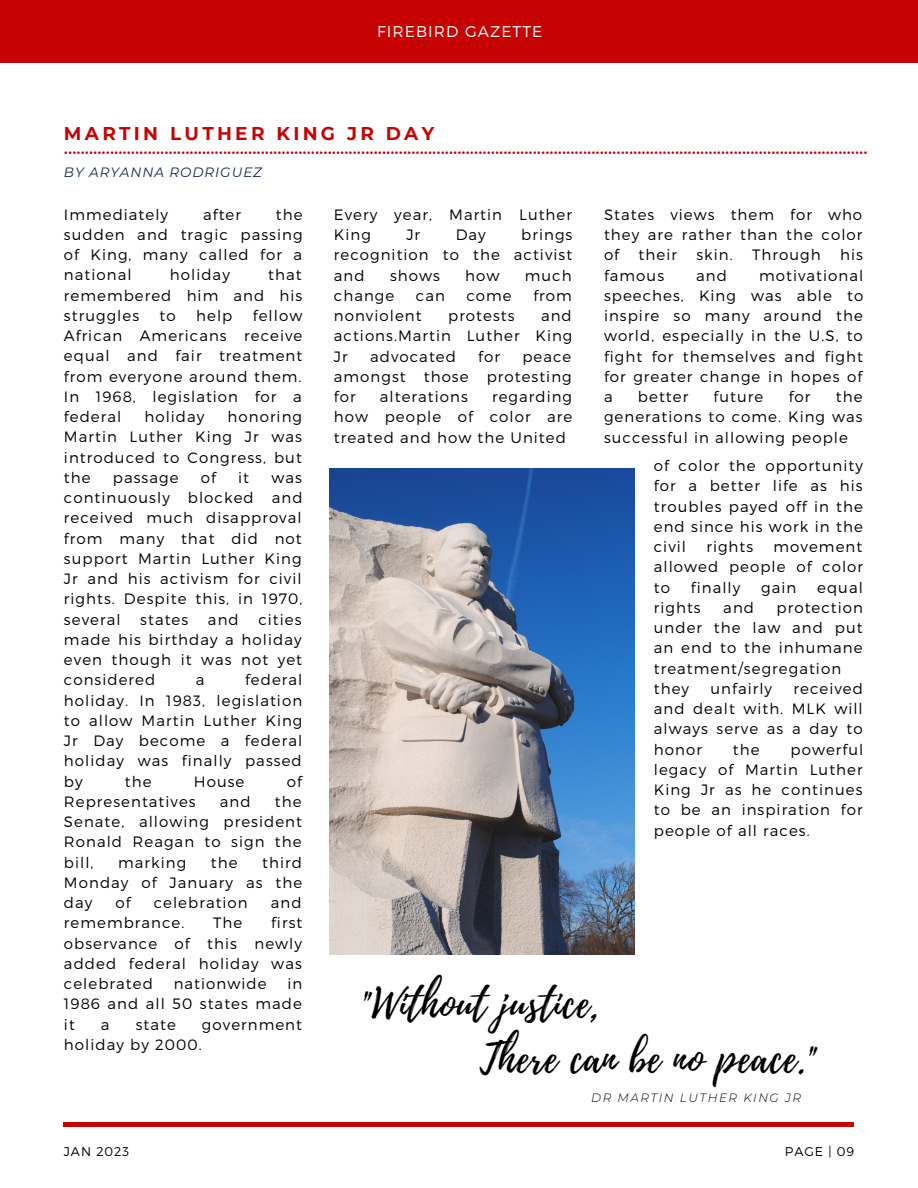
<style>
.page{position:relative;width:918px;height:1188px;background:#fff}
.page>*{position:absolute;margin:0;border:0;box-sizing:border-box;transform-origin:0 0}
.t1{font:40.5px/54.2px "Playlist Script";letter-spacing:.02em;color:#000}
.t2{font:500 18.45px "Montserrat";color:#c60303}
.t3{font:700 18.45px "Montserrat";letter-spacing:.18em;color:#c60303}
.t4{font:300 15.6px "Montserrat";letter-spacing:.07em;color:#fff}
.t5{font:300 15px/20.2px "Montserrat";letter-spacing:.07em;color:#000;text-align:justify}
.t6{font:italic 13.5px "Montserrat";letter-spacing:.07em;color:#17274b}
.t7{font:300 12.75px "Montserrat";letter-spacing:.07em;color:#000}
.t8{font:italic 300 12px "Montserrat";letter-spacing:.125em;color:#000}
</style>
<div class="page">
<div style="left:0;top:0;width:918px;height:63px;background:#c60303"></div>
<hr style="left:63px;top:1123px;width:791px;height:3px;background:#c60303">
<img style="left:329px;top:469px;width:305px;height:486px">
<p class="t4" style="left:377px;top:22px;width:167px">FIREBIRD GAZETTE</p>
<p class="t3" style="left:64px;top:122px;width:372px">MARTIN LUTHER KING JR DAY</p>
<p class="t2" style="left:64px;top:137px;width:805px">................................................................................................................................................................................................</p>
<p class="t6" style="left:64px;top:164px;width:200px">BY ARYANNA RODRIGUEZ</p>
<p class="t5" style="left:64px;top:203px;width:106px">Immediately</p>
<p class="t5" style="left:203px;top:203px;width:39px">after</p>
<p class="t5" style="left:64px;top:203px;width:240px;text-indent:212px">the sudden and tragic passing of King, many called for a national</p>
<p class="t5" style="left:604px;top:204px;width:260px">States views them for who they are rather than the color of</p>
<p class="t5" style="left:334px;top:204px;width:240px">Every year, Martin Luther<br>King</p>
<p class="t5" style="left:334px;top:224px;width:240px;text-indent:187px">brings recognition to the activist and</p>
<p class="t5" style="left:406px;top:224px;width:15px">Jr</p>
<p class="t5" style="left:456px;top:224px;width:32px">Day</p>
<p class="t5" style="left:639px;top:244px;width:40px">their</p>
<p class="t5" style="left:696px;top:244px;width:38px">skin.</p>
<p class="t5" style="left:752px;top:244px;width:70px">Through</p>
<p class="t5" style="left:840px;top:244px;width:24px">his</p>
<p class="t5" style="left:604px;top:264px;width:62px">famous</p>
<p class="t5" style="left:696px;top:264px;width:32px">and</p>
<p class="t5" style="left:64px;top:264px;width:240px;text-indent:204px">that remembered him and his struggles</p>
<p class="t5" style="left:170px;top:264px;width:62px">holiday</p>
<p class="t5" style="left:390px;top:264px;width:51px">shows</p>
<p class="t5" style="left:465px;top:264px;width:36px">how</p>
<p class="t5" style="left:525px;top:264px;width:48px">much</p>
<p class="t5" style="left:334px;top:285px;width:62px">change</p>
<p class="t5" style="left:416px;top:285px;width:31px">can</p>
<p class="t5" style="left:466px;top:285px;width:47px">come</p>
<p class="t5" style="left:533px;top:285px;width:40px">from</p>
<p class="t5" style="left:334px;top:305px;width:89px">nonviolent</p>
<p class="t5" style="left:448px;top:305px;width:68px">protests</p>
<p class="t5" style="left:604px;top:264px;width:261px;text-indent:155px">motivational speeches, King was able to inspire so many around the world, especially in the U.S, to fight for themselves and fight for greater change in hopes of a</p>
<p class="t5" style="left:64px;top:305px;width:240px;text-indent:189px">fellow African Americans receive equal and fair treatment from everyone around them.<br>In 1968, legislation for a federal</p>
<p class="t5" style="left:160px;top:305px;width:18px">to</p>
<p class="t5" style="left:196px;top:305px;width:38px">help</p>
<p class="t5" style="left:334px;top:305px;width:240px;text-indent:207px">and actions.Martin Luther King Jr</p>
<p class="t5" style="left:370px;top:345px;width:87px">advocated</p>
<p class="t5" style="left:478px;top:345px;width:23px">for</p>
<p class="t5" style="left:334px;top:345px;width:239px;text-indent:189px">peace amongst those protesting for</p>
<p class="t5" style="left:638px;top:386px;width:52px">better</p>
<p class="t5" style="left:714px;top:386px;width:51px">future</p>
<p class="t5" style="left:789px;top:386px;width:23px">for</p>
<p class="t5" style="left:334px;top:386px;width:240px;text-indent:158px">regarding how people of color are treated and how the United</p>
<p class="t5" style="left:380px;top:386px;width:89px">alterations</p>
<p class="t5" style="left:604px;top:386px;width:260px;text-indent:232px">the generations to come. King was successful in allowing people</p>
<p class="t5" style="left:64px;top:406px;width:240px;text-indent:164px">honoring Martin Luther King Jr was introduced to Congress, but the</p>
<p class="t5" style="left:144px;top:406px;width:62px">holiday</p>
<p class="t5" style="left:654px;top:455px;width:211px">of color the opportunity for a better life as his troubles payed off in the end since his work in the civil</p>
<p class="t5" style="left:113px;top:467px;width:67px">passage</p>
<p class="t5" style="left:201px;top:467px;width:17px">of</p>
<p class="t5" style="left:238px;top:467px;width:12px">it</p>
<p class="t5" style="left:64px;top:467px;width:240px;text-indent:207px">was continuously blocked and received much disapproval from many that did not support Martin Luther King Jr and his activism for civil rights. Despite this, in 1970, several</p>
<p class="t5" style="left:706px;top:536px;width:48px">rights</p>
<p class="t5" style="left:654px;top:536px;width:211px;text-indent:120px">movement allowed people of color to</p>
<p class="t5" style="left:691px;top:576px;width:51px">finally</p>
<p class="t5" style="left:761px;top:576px;width:37px">gain</p>
<p class="t5" style="left:817px;top:576px;width:47px">equal</p>
<p class="t5" style="left:654px;top:597px;width:48px">rights</p>
<p class="t5" style="left:723px;top:597px;width:32px">and</p>
<p class="t5" style="left:654px;top:597px;width:211px;text-align:left;text-indent:123px">protection under the law and put an end to the inhumane treatment/segregation they</p>
<p class="t5" style="left:140px;top:608px;width:49px">states</p>
<p class="t5" style="left:208px;top:608px;width:32px">and</p>
<p class="t5" style="left:64px;top:608px;width:240px;text-indent:194px">cities made his birthday a holiday even though it was not yet considered</p>
<p class="t5" style="left:64px;top:669px;width:240px;text-indent:181px">federal holiday. In 1983, legislation to allow Martin Luther King Jr Day become a federal holiday was finally passed by</p>
<p class="t5" style="left:196px;top:669px;width:10px">a</p>
<p class="t5" style="left:711px;top:678px;width:63px">unfairly</p>
<p class="t5" style="left:654px;top:678px;width:211px;text-indent:140px">received and dealt with. MLK will always serve as a day to honor</p>
<p class="t5" style="left:654px;top:738px;width:211px;text-indent:137px">powerful legacy of Martin Luther King Jr as he continues to be an inspiration for people of all races.</p>
<p class="t5" style="left:733px;top:738px;width:28px">the</p>
<p class="t5" style="left:125px;top:770px;width:28px">the</p>
<p class="t5" style="left:194px;top:770px;width:52px">House</p>
<p class="t5" style="left:287px;top:770px;width:17px">of</p>
<p class="t5" style="left:64px;top:791px;width:133px">Representatives</p>
<p class="t5" style="left:220px;top:791px;width:32px">and</p>
<p class="t5" style="left:64px;top:791px;width:240px;text-indent:211px">the Senate, allowing president Ronald Reagan to sign the bill,</p>
<p class="t5" style="left:64px;top:851px;width:240px;text-indent:198px">third Monday of January as the day</p>
<p class="t5" style="left:118px;top:851px;width:70px">marking</p>
<p class="t5" style="left:211px;top:851px;width:28px">the</p>
<p class="t5" style="left:116px;top:892px;width:17px">of</p>
<p class="t5" style="left:154px;top:892px;width:96px">celebration</p>
<p class="t5" style="left:271px;top:892px;width:32px">and</p>
<p class="t5" style="left:64px;top:912px;width:122px">remembrance.</p>
<p class="t5" style="left:213px;top:912px;width:31px">The</p>
<p class="t5" style="left:64px;top:912px;width:240px;text-indent:207px">first observance of this newly added federal holiday was celebrated</p>
<h1 class="t1" style="left:480px;top:978px;width:338px;text-indent:-118px">"Without justice,<br>There can be no peace."</h1>
<p class="t5" style="left:174px;top:973px;width:94px">nationwide</p>
<p class="t5" style="left:64px;top:973px;width:240px;text-indent:223px">in 1986 and all 50 states made it</p>
<p class="t5" style="left:101px;top:1013px;width:10px">a</p>
<p class="t5" style="left:136px;top:1013px;width:42px">state</p>
<p class="t5" style="left:202px;top:1013px;width:102px">government</p>
<p class="t5" style="left:64px;top:1034px;width:139px">holiday by 2000.</p>
<p class="t8" style="left:591px;top:1090px;width:211px">DR MARTIN LUTHER KING JR</p>
<p class="t7" style="left:64px;top:1143px;width:67px">JAN 2023</p>
<p class="t7" style="left:785px;top:1143px;width:71px">PAGE | 09</p>
</div>
